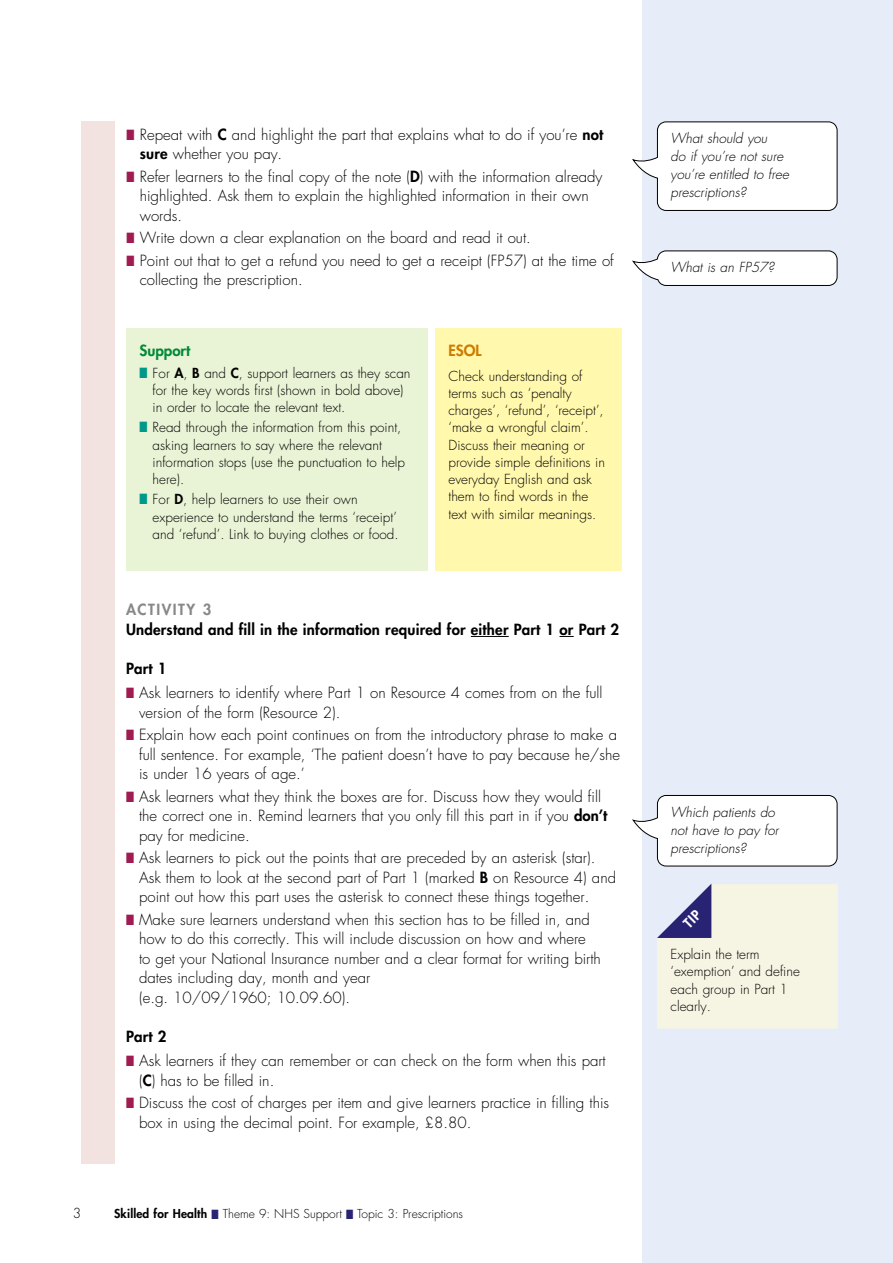
<style>
.page{position:relative;width:893px;height:1263px;background:#fff}
.page>*{position:absolute;margin:0;border:0;box-sizing:border-box;transform-origin:0 0}
.t1{font:300 15px/19.5px "Futura Std";color:#000}
.t2{font:800 15px "Futura Std";letter-spacing:.015em;color:#000}
.t3{font:800 15px "Futura Std";letter-spacing:.1em;color:#878988}
.t4{font:800 15px "Futura Std";color:#008a38}
.t5{font:800 15px "Futura Std";color:#ce7a00}
.t6{font:300 13.5px/17.2px "Futura Std";color:#000}
.t7{font:italic 300 13.5px/18px "Futura Std";color:#000}
.t8{font:300 12px "Futura Std";color:#000}
.s1{color:#a11b53}
.s2{font-weight:800}
.s3{color:#009989}
.s4{color:#282372}
</style>
<div class="page">
<div style="left:643px;top:0;width:250px;height:1263px;background:#e7edf8"></div>
<div style="left:81px;top:122px;width:33px;height:1042px;background:#f2e3e1"></div>
<div style="left:435px;top:329px;width:186px;height:242px;background:#fff8ad"></div>
<div style="left:126px;top:329px;width:302px;height:242px;background:#e9f3d5"></div>
<hr style="left:471px;top:636px;width:38px;height:1px;background:#000">
<svg style="left:559px;top:636px;width:15px;height:1px"></svg>
<svg style="left:632px;top:795px;width:206px;height:72px;background:#f4f4f5"></svg>
<svg style="left:632px;top:250px;width:206px;height:36px;background:#edeeef"></svg>
<svg style="left:632px;top:121px;width:206px;height:90px;background:#f6f6f7"></svg>
<svg style="left:657px;top:884px;width:181px;height:144px;background:#e8e6dc"></svg>
<p class="t1" style="left:140px;top:125px;width:465px;text-indent:-13px"><span class="s1">■</span> Repeat with <span class="s2">C</span> and highlight the part that explains what to do if you’re <span class="s2">not sure</span> whether you pay.</p>
<p class="t1" style="left:140px;top:167px;width:464px;text-indent:-13px"><span class="s1">■</span> Refer learners to the final copy of the note (<span class="s2">D</span>) with the information already highlighted. Ask them to explain the highlighted information in their own words.</p>
<p class="t1" style="left:127px;top:229px;width:406px"><span class="s1">■</span> Write down a clear explanation on the board and read it out.</p>
<p class="t1" style="left:140px;top:251px;width:476px;text-indent:-13px"><span class="s1">■</span> Point out that to get a refund you need to get a receipt (FP57) at the time of collecting the prescription.</p>
<p class="t4" style="left:140px;top:340px;width:52px">Support</p>
<p class="t6" style="left:153px;top:364px;width:259px;text-indent:-13px"><span class="s3">■</span> For <span class="s2">A</span>, <span class="s2">B</span> and <span class="s2">C</span>, support learners as they scan for the key words first (shown in bold above) in order to locate the relevant text.</p>
<p class="t6" style="left:153px;top:419px;width:254px;text-indent:-13px"><span class="s3">■</span> Read through the information from this point, asking learners to say where the relevant information stops (use the punctuation to help here).</p>
<p class="t6" style="left:153px;top:491px;width:248px;text-indent:-13px"><span class="s3">■</span> For <span class="s2">D</span>, help learners to use their own experience to understand the terms ‘receipt’ and ‘refund’. Link to buying clothes or food.</p>
<p class="t5" style="left:448px;top:340px;width:34px">ESOL</p>
<p class="t6" style="left:448px;top:367px;width:158px">Check understanding of terms such as ‘penalty charges’, ‘refund’, ‘receipt’, ‘make a wrongful claim’.<br>Discuss their meaning or provide simple definitions in everyday English and ask them to find words in the text with similar meanings.</p>
<p class="t3" style="left:126px;top:600px;width:87px">ACTIVITY 3</p>
<p class="t2" style="left:126px;top:620px;width:495px">Understand and fill in the information required for either Part 1 or Part 2</p>
<p class="t2" style="left:126px;top:659px;width:42px">Part 1</p>
<p class="t1" style="left:139px;top:683px;width:465px;text-indent:-13px"><span class="s1">■</span> Ask learners to identify where Part 1 on Resource 4 comes from on the full version of the form (Resource 2).</p>
<p class="t1" style="left:139px;top:725px;width:483px;text-indent:-13px"><span class="s1">■</span> Explain how each point continues on from the introductory phrase to make a full sentence. For example, ‘The patient doesn’t have to pay because he/she is under 16 years of age.’</p>
<p class="t1" style="left:139px;top:787px;width:470px;text-indent:-13px"><span class="s1">■</span> Ask learners what they think the boxes are for. Discuss how they would fill the correct one in. Remind learners that you only fill this part in if you <span class="s2">don’t </span>pay for medicine.</p>
<p class="t1" style="left:139px;top:848px;width:478px;text-indent:-13px"><span class="s1">■</span> Ask learners to pick out the points that are preceded by an asterisk (star).<br>Ask them to look at the second part of Part 1 (marked <span class="s2">B</span> on Resource 4) and point out how this part uses the asterisk to connect these things together.</p>
<p class="t1" style="left:139px;top:910px;width:463px;text-indent:-13px"><span class="s1">■</span> Make sure learners understand when this section has to be filled in, and how to do this correctly. This will include discussion on how and where to get your National Insurance number and a clear format for writing birth dates including day, month and year<br>(e.g. 10/09/1960; 10.09.60).</p>
<p class="t2" style="left:126px;top:1027px;width:42px">Part 2</p>
<p class="t1" style="left:139px;top:1051px;width:468px;text-indent:-13px"><span class="s1">■</span> Ask learners if they can remember or can check on the form when this part (<span class="s2">C</span>) has to be filled in.</p>
<p class="t1" style="left:139px;top:1093px;width:472px;text-indent:-13px"><span class="s1">■</span> Discuss the cost of charges per item and give learners practice in filling this box in using the decimal point. For example, £8.80.</p>
<p class="t6" style="left:73px;top:1204px;width:10px">3</p>
<p class="t8" style="left:114px;top:1206px;width:350px"><span class="s2">Skilled for Health</span> <span class="s4">■</span> Theme 9: NHS Support <span class="s4">■</span> Topic 3: Prescriptions</p>
<p class="t7" style="left:670px;top:130px;width:120px">What should you<br>do if you’re not sure you’re entitled to free prescriptions?</p>
<p class="t7" style="left:670px;top:259px;width:105px">What is an FP57?</p>
<p class="t7" style="left:670px;top:803px;width:110px">Which patients do not have to pay for prescriptions?</p>
<p class="t6" style="left:671px;top:946px;width:131px">Explain the term ‘exemption’ and define each group in Part 1 clearly.</p>
</div>
